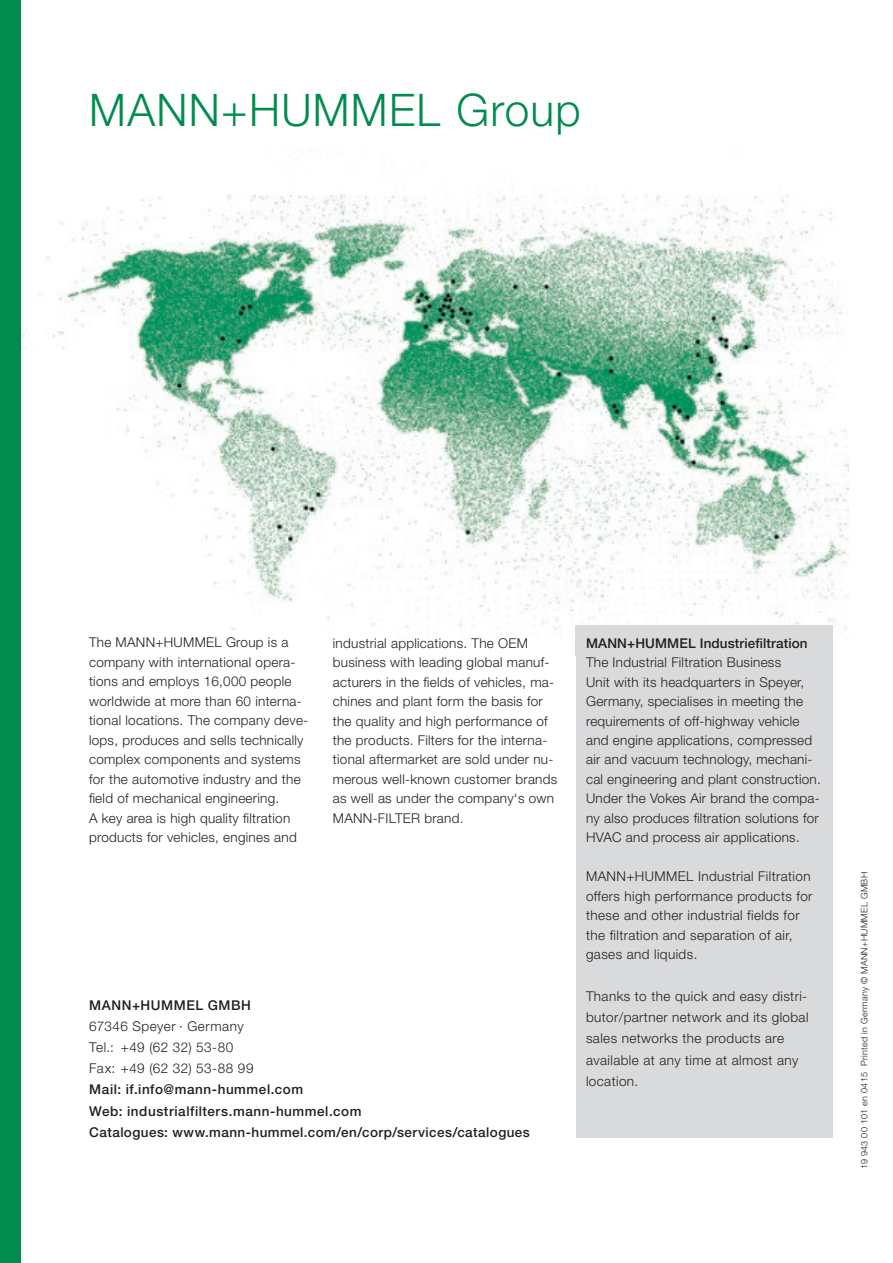
<style>
.page{position:relative;width:893px;height:1263px;background:#fff}
.page>*{position:absolute;margin:0;border:0;box-sizing:border-box;transform-origin:0 0}
.t1{font:300 45px "Helvetica Neue LT Pro";letter-spacing:.03em;color:#008c4e}
.t2{font:300 13.5px/19.5px "Helvetica Neue LT Pro";letter-spacing:.02em;color:#231f20}
.t3{font:500 13.5px/21px "Helvetica Neue LT Pro";letter-spacing:.035em;color:#231f20}
.t4{font:500 13.5px "Helvetica Neue LT Pro";letter-spacing:.01em;color:#231f20}
.t5{font:300 9px "Helvetica Neue LT Pro";letter-spacing:.03em;color:#231f20}
</style>
<div class="page">
<img style="left:20px;top:148px;width:829px;height:507px">
<div style="left:0;top:0;width:20px;height:1263px;background:#008c4e"></div>
<div style="left:576px;top:655px;width:256px;height:482px;background:#d9dadc"></div>
<div style="left:576px;top:625px;width:256px;height:30px;background:#d9dadc"></div>
<h1 class="t1" style="left:89px;top:82px;width:493px">MANN+HUMMEL Group</h1>
<p class="t2" style="left:89px;top:633px;width:221px">The MANN+HUMMEL Group is a company with international opera&shy;tions and employs 16,000 people worldwide at more than 60 interna&shy;tional locations. The company deve&shy;lops, produces and sells technically complex components and systems for the automotive industry and the field of mechanical engineering.<br>A key area is high quality filtration products for vehicles, engines and</p>
<p class="t4" style="left:586px;top:635px;width:223px">MANN+HUMMEL Industriefiltration</p>
<p class="t2" style="left:333px;top:633px;width:226px">industrial applications. The OEM business with leading global manuf&shy;acturers in the fields of vehicles, ma&shy;chines and plant form the basis for the quality and high performance of the products. Filters for the interna&shy;tional aftermarket are sold under nu&shy;merous well-known customer brands as well as under the company‘s own MANN-FILTER brand.</p>
<p class="t2" style="left:586px;top:652px;width:236px">The Industrial Filtration Business<br>Unit with its headquarters in Speyer, Germany, specialises in meeting the requirements of off-highway vehicle and engine applications, compressed air and vacuum technology, mechani&shy;cal engineering and plant construction.<br>Under the Vokes Air brand the compa&shy;ny also produces filtration solutions for HVAC and process air applications.</p>
<p class="t2" style="left:586px;top:867px;width:228px">MANN+HUMMEL Industrial Filtration offers high performance products for these and other industrial fields for the filtration and separation of air, gases and liquids.</p>
<p class="t2" style="left:586px;top:986px;width:224px;line-height:21px">Thanks to the quick and easy distri&shy;butor/partner network and its global sales networks the products are available at any time at almost any location.</p>
<p class="t3" style="left:89px;top:995px;width:163px">MANN+HUMMEL GMBH</p>
<p class="t2" style="left:89px;top:1016px;width:166px;line-height:21px">67346 Speyer · Germany<br>Tel.: +49 (62 32) 53-80<br>Fax: +49 (62 32) 53-88 99</p>
<p class="t3" style="left:89px;top:1079px;width:442px">Mail: if.info@mann-hummel.com<br>Web: industrialfilters.mann-hummel.com<br>Catalogues: www.mann-hummel.com/en/corp/services/catalogues</p>
<p class="t5" style="left:859px;top:1169px;width:299px;rotate:-90deg">19 943 00 101 en 0415 Printed in Germany © MANN+HUMMEL GMBH</p>
</div>
